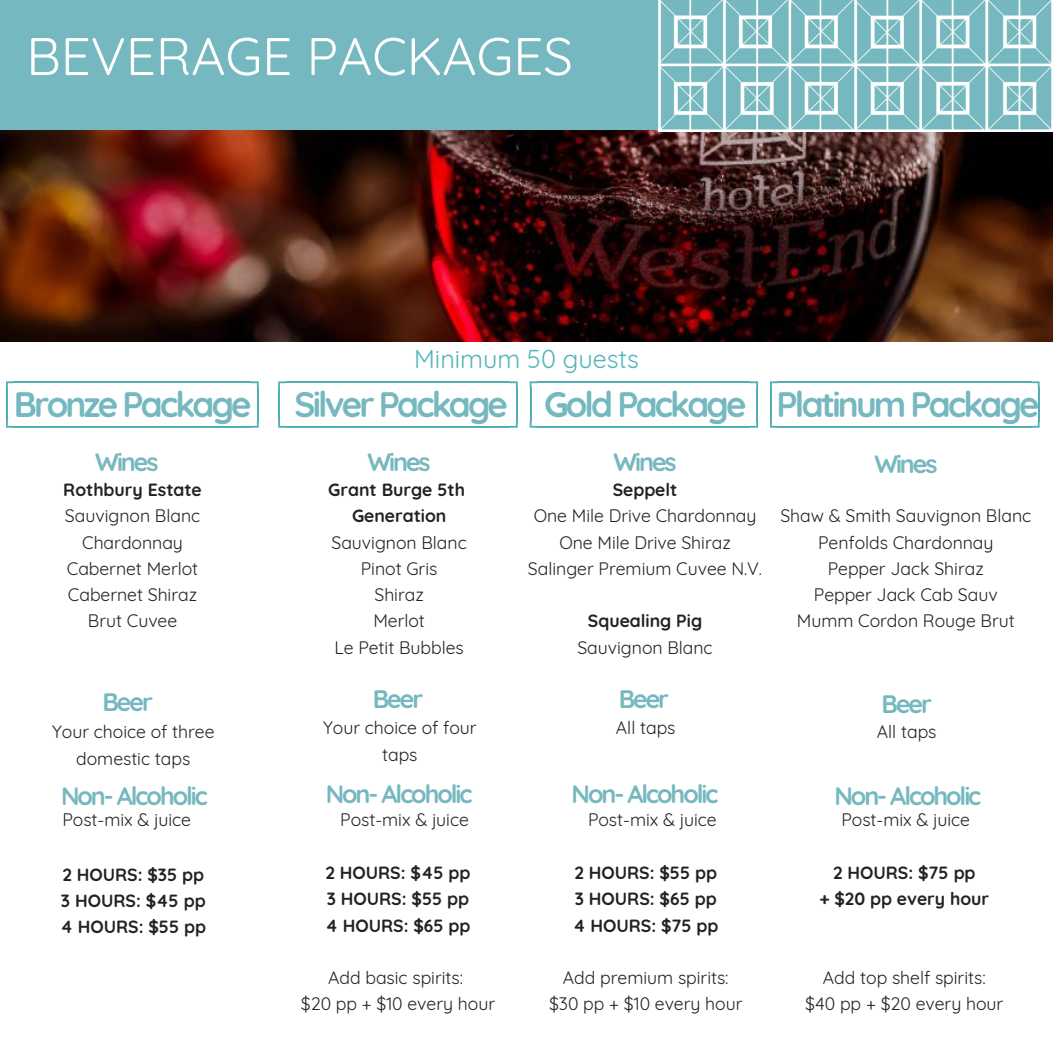
<style>
.page{position:relative;width:1053px;height:1053px;background:#fff}
.page>*{position:absolute;margin:0;border:0;box-sizing:border-box;transform-origin:0 0}
.t1{font:52.75px "Quicksand";color:#fff}
.t2{font:700 35.25px "Quicksand";letter-spacing:-.08em;color:#76b8bf}
.t3{font:700 25.25px "Quicksand";letter-spacing:-.08em;color:#76b8bf}
.t4{font:25.25px "Quicksand";color:#54b4ba}
.t5{font:17.5px/26.2px "Quicksand";color:#222;text-align:center}
.t6{font:700 17.5px/26.2px "Quicksand";color:#222;text-align:justify}
</style>
<div class="page">
<img style="left:0;top:129px;width:1052px;height:212px">
<div style="left:0;top:0;width:1052px;height:129px;background:#76b8bf"></div>
<svg style="left:6px;top:381px;width:8px;height:6px"></svg>
<hr style="left:6px;top:387px;width:2px;height:34px;background:#52afb4">
<svg style="left:6px;top:421px;width:8px;height:6px"></svg>
<hr style="left:14px;top:426px;width:237px;height:1px;background:#52afb4">
<svg style="left:250px;top:421px;width:9px;height:6px"></svg>
<hr style="left:257px;top:387px;width:2px;height:34px;background:#52afb4">
<hr style="left:14px;top:381px;width:237px;height:2px;background:#52afb4">
<svg style="left:250px;top:381px;width:9px;height:7px"></svg>
<img style="left:659px;top:0;width:393px;height:131px">
<svg style="left:278px;top:381px;width:8px;height:6px"></svg>
<hr style="left:278px;top:387px;width:2px;height:34px;background:#52afb4">
<svg style="left:278px;top:421px;width:8px;height:6px"></svg>
<hr style="left:286px;top:426px;width:223px;height:1px;background:#52afb4">
<svg style="left:509px;top:421px;width:8px;height:6px"></svg>
<hr style="left:516px;top:387px;width:1px;height:34px;background:#52afb4">
<hr style="left:286px;top:381px;width:223px;height:2px;background:#52afb4">
<svg style="left:509px;top:381px;width:8px;height:6px"></svg>
<svg style="left:529px;top:381px;width:8px;height:7px"></svg>
<hr style="left:529px;top:387px;width:2px;height:34px;background:#52afb4">
<svg style="left:529px;top:421px;width:8px;height:6px"></svg>
<hr style="left:537px;top:426px;width:213px;height:1px;background:#52afb4">
<svg style="left:750px;top:421px;width:8px;height:6px"></svg>
<hr style="left:756px;top:387px;width:2px;height:34px;background:#52afb4">
<hr style="left:537px;top:381px;width:213px;height:2px;background:#52afb4">
<svg style="left:750px;top:381px;width:8px;height:6px"></svg>
<svg style="left:770px;top:381px;width:7px;height:7px"></svg>
<hr style="left:770px;top:387px;width:1px;height:34px;background:#52afb4">
<svg style="left:770px;top:421px;width:7px;height:6px"></svg>
<hr style="left:777px;top:426px;width:254px;height:1px;background:#52afb4">
<svg style="left:1031px;top:421px;width:8px;height:6px"></svg>
<hr style="left:1037px;top:387px;width:2px;height:34px;background:#52afb4">
<hr style="left:777px;top:381px;width:254px;height:2px;background:#52afb4">
<svg style="left:1031px;top:381px;width:8px;height:7px"></svg>
<h1 class="t1" style="left:26px;top:22px;width:548px">BEVERAGE PACKAGES</h1>
<h2 class="t2" style="left:14px;top:381px;width:239px">Bronze Package</h2>
<h3 class="t3" style="left:95px;top:445px;width:65px">Wines</h3>
<p class="t6" style="left:63px;top:476px;width:140px">Rothbury Estate</p>
<p class="t5" style="left:65px;top:502px;width:137px">Sauvignon Blanc<br>Chardonnay<br>Cabernet Merlot<br>Cabernet Shiraz<br>Brut Cuvee</p>
<h3 class="t3" style="left:102px;top:686px;width:52px">Beer</h3>
<p class="t5" style="left:52px;top:718px;width:164px">Your choice of three domestic taps</p>
<h3 class="t3" style="left:61px;top:779px;width:148px">Non- Alcoholic</h3>
<p class="t5" style="left:62px;top:806px;width:130px">Post-mix &amp; juice</p>
<p class="t6" style="left:60px;top:861px;width:147px">2 HOURS: $35 pp 3 HOURS: $45 pp 4 HOURS: $55 pp</p>
<h3 class="t4" style="left:414px;top:343px;width:226px">Minimum 50 guests</h3>
<h2 class="t2" style="left:294px;top:381px;width:746px">Silver Package Gold Package Platinum Package</h2>
<h3 class="t3" style="left:367px;top:445px;width:65px">Wines</h3>
<h3 class="t3" style="left:613px;top:445px;width:65px">Wines</h3>
<h3 class="t3" style="left:874px;top:447px;width:65px">Wines</h3>
<p class="t6" style="left:328px;top:476px;width:138px;text-align:center">Grant Burge 5th<br>Generation</p>
<p class="t5" style="left:331px;top:529px;width:137px">Sauvignon Blanc<br>Pinot Gris<br>Shiraz<br>Merlot<br>Le Petit Bubbles</p>
<p class="t6" style="left:612px;top:476px;width:66px">Seppelt</p>
<p class="t5" style="left:528px;top:502px;width:236px">One Mile Drive Chardonnay<br>One Mile Drive Shiraz<br>Salinger Premium Cuvee N.V.</p>
<p class="t6" style="left:588px;top:607px;width:116px">Squealing Pig</p>
<p class="t5" style="left:577px;top:634px;width:137px">Sauvignon Blanc</p>
<p class="t5" style="left:780px;top:502px;width:252px">Shaw &amp; Smith Sauvignon Blanc<br>Penfolds Chardonnay<br>Pepper Jack Shiraz<br>Pepper Jack Cab Sauv<br>Mumm Cordon Rouge Brut</p>
<h3 class="t3" style="left:373px;top:682px;width:52px">Beer</h3>
<h3 class="t3" style="left:618px;top:682px;width:52px">Beer</h3>
<h3 class="t3" style="left:881px;top:687px;width:52px">Beer</h3>
<p class="t5" style="left:323px;top:714px;width:155px">Your choice of four taps</p>
<p class="t5" style="left:616px;top:714px;width:61px">All taps</p>
<p class="t5" style="left:876px;top:718px;width:61px">All taps</p>
<h3 class="t3" style="left:326px;top:778px;width:148px">Non- Alcoholic</h3>
<h3 class="t3" style="left:571px;top:778px;width:148px">Non- Alcoholic</h3>
<h3 class="t3" style="left:834px;top:779px;width:148px">Non- Alcoholic</h3>
<p class="t5" style="left:340px;top:806px;width:130px">Post-mix &amp; juice</p>
<p class="t6" style="left:325px;top:859px;width:147px">2 HOURS: $45 pp 3 HOURS: $55 pp 4 HOURS: $65 pp</p>
<p class="t5" style="left:301px;top:964px;width:196px">Add basic spirits:<br>$20 pp + $10 every hour</p>
<p class="t5" style="left:588px;top:806px;width:130px">Post-mix &amp; juice</p>
<p class="t6" style="left:573px;top:859px;width:147px">2 HOURS: $55 pp 3 HOURS: $65 pp 4 HOURS: $75 pp</p>
<p class="t5" style="left:549px;top:964px;width:195px">Add premium spirits: $30 pp + $10 every hour</p>
<p class="t5" style="left:841px;top:806px;width:130px">Post-mix &amp; juice</p>
<p class="t6" style="left:819px;top:859px;width:171px;text-align:center">2 HOURS: $75 pp<br>+ $20 pp every hour</p>
<p class="t5" style="left:805px;top:964px;width:200px">Add top shelf spirits:<br>$40 pp + $20 every hour</p>
</div>
